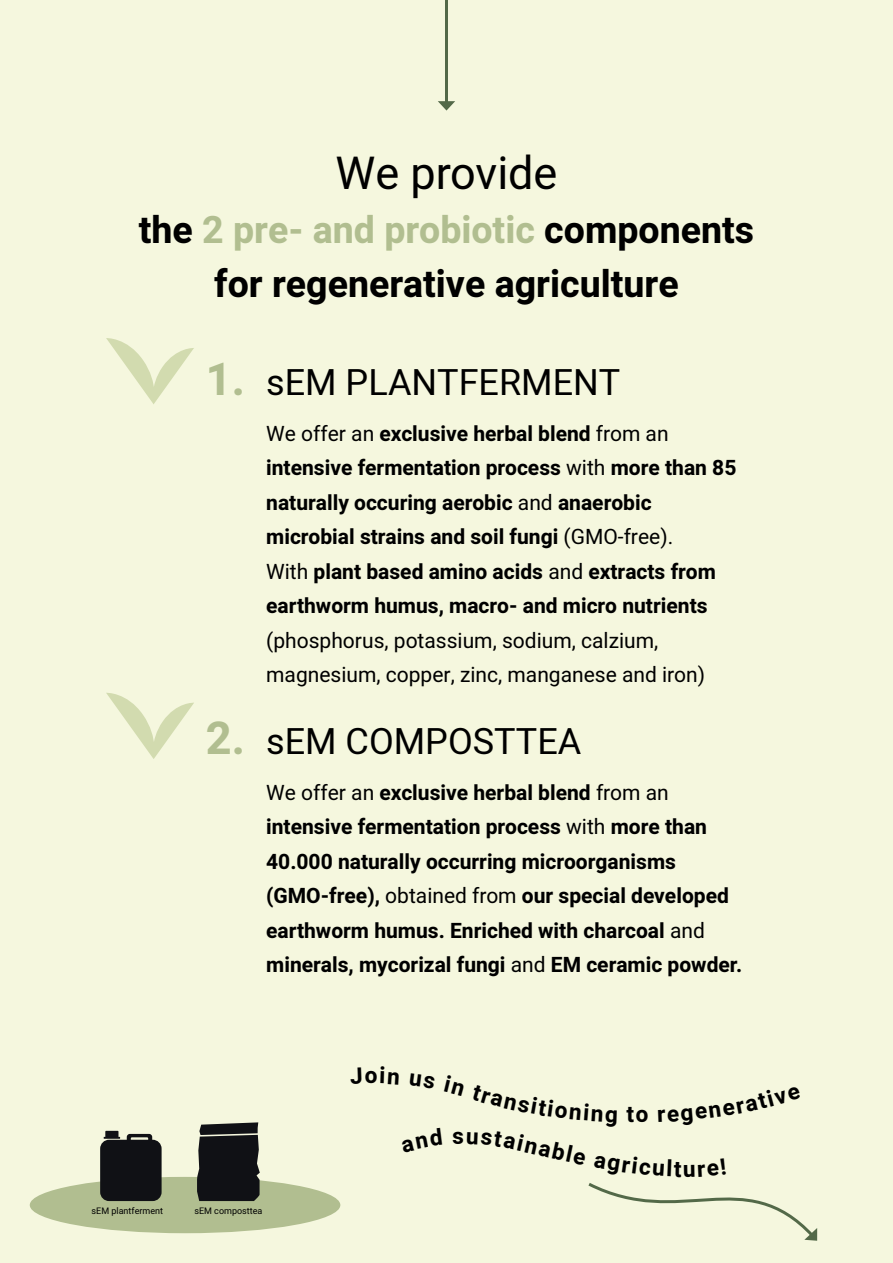
<style>
.page{position:relative;width:893px;height:1263px;background:#f5f7de}
.page>*{position:absolute;margin:0;border:0;box-sizing:border-box;transform-origin:0 0}
.t1{font:45px "Heebo";color:#000}
.t2{font:700 45px "Heebo";color:#b1be90}
.t3{font:700 37.5px/54px "Heebo";color:#000;text-align:center}
.t4{font:36px "Heebo";color:#000}
.t5{font:700 22.5px "Heebo";color:#000}
.t6{font:700 21px/34.5px "Heebo";color:#000}
.t7{font:21px/34.5px "Heebo";color:#000}
.t8{font:9px "Heebo";color:#000}
.s1{color:#b1be90}
.s2{font-weight:400}
</style>
<div class="page">
<svg style="left:106px;top:338px;width:88px;height:66px"></svg>
<svg style="left:106px;top:693px;width:88px;height:66px"></svg>
<div style="left:30px;top:1177px;width:310px;height:56px;background:#b1be90;border-radius:50%"></div>
<hr style="left:445px;top:0;width:3px;height:104px;background:#536948">
<svg style="left:438px;top:101px;width:17px;height:10px"></svg>
<svg style="left:100px;top:1131px;width:62px;height:70px;background:#262728"></svg>
<svg style="left:197px;top:1122px;width:63px;height:79px;background:#232526"></svg>
<svg style="left:588px;top:1183px;width:229px;height:58px"></svg>
<h1 class="t1" style="left:335px;top:155px;width:224px">We provide</h1>
<h2 class="t3" style="left:139px;top:205px;width:617px">the <span class="s1">2 pre- and probiotic</span> components for regenerative agriculture</h2>
<h1 class="t2" style="left:206px;top:359px;width:41px">1.</h1>
<h1 class="t2" style="left:206px;top:718px;width:41px">2.</h1>
<h3 class="t4" style="left:266px;top:357px;width:356px">sEM PLANTFERMENT</h3>
<p class="t6" style="left:266px;top:418px;width:472px"><span class="s2">We offer an</span> exclusive herbal blend <span class="s2">from an </span>intensive fermentation process <span class="s2">with</span> more than 85 naturally occuring aerobic <span class="s2">and</span> anaerobic microbial strains and soil fungi <span class="s2">(GMO-free).<br>With</span> plant based amino acids <span class="s2">and</span> extracts from earthworm humus, macro- and micro nutrients</p>
<p class="t7" style="left:266px;top:623px;width:440px">(phosphorus, potassium, sodium, calzium, magnesium, copper, zinc, manganese and iron)</p>
<h3 class="t4" style="left:266px;top:716px;width:317px">sEM COMPOSTTEA</h3>
<p class="t6" style="left:266px;top:777px;width:478px"><span class="s2">We offer an</span> exclusive herbal blend <span class="s2">from an </span>intensive fermentation process <span class="s2">with</span> more than 40.000 naturally occurring microorganisms (GMO-free), <span class="s2">obtained from</span> our special developed earthworm humus. Enriched with charcoal <span class="s2">and </span>minerals, mycorizal fungi <span class="s2">and</span> EM ceramic powder.</p>
<p class="t5" style="left:365px;top:1065px;width:14px">o</p>
<p class="t5" style="left:627px;top:1104px;width:9px">t</p>
<p class="t8" style="left:92px;top:1207px;width:73px">sEM plantferment</p>
<p class="t8" style="left:194px;top:1207px;width:69px">sEM composttea</p>
</div>
